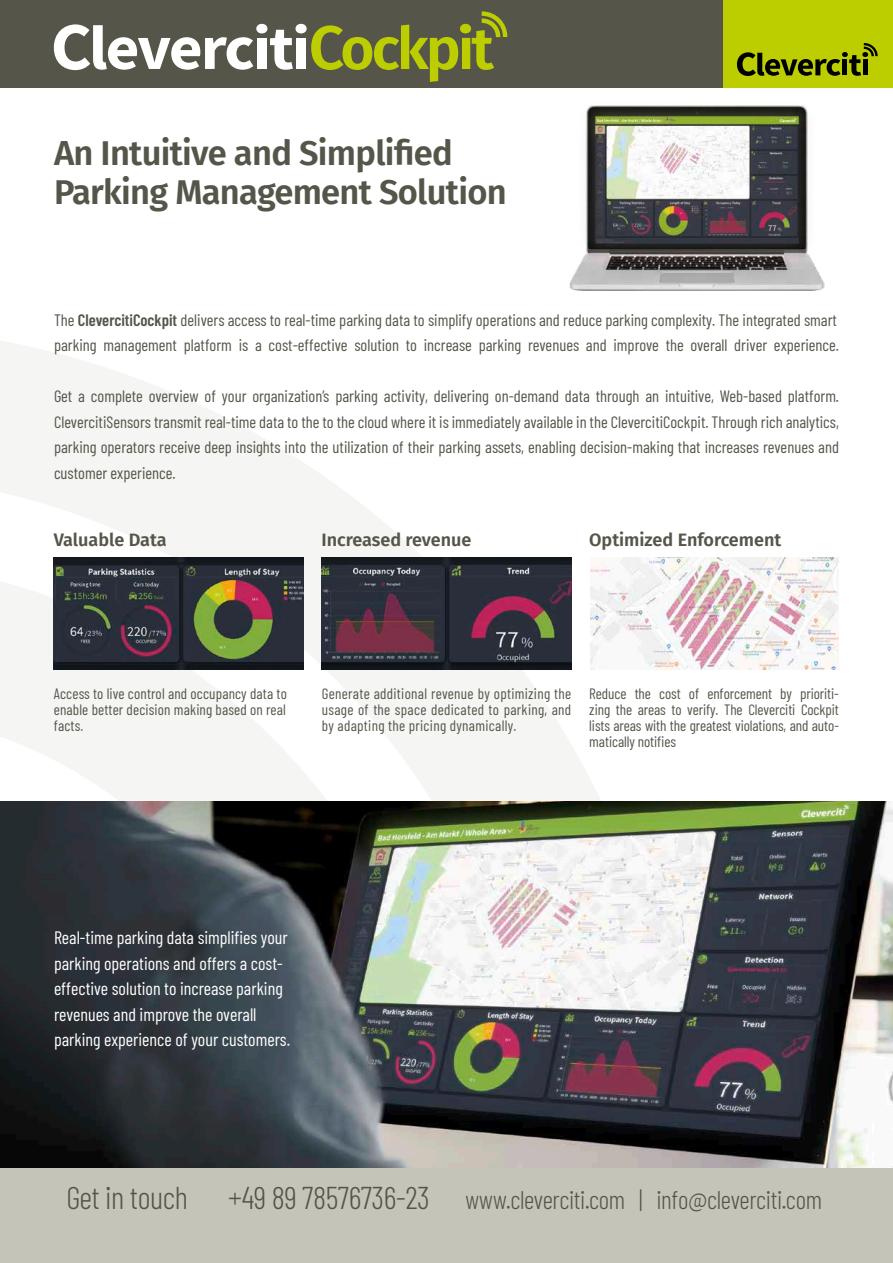
<style>
.page{position:relative;width:893px;height:1263px;background:#fff}
.page>*{position:absolute;margin:0;border:0;box-sizing:border-box;transform-origin:0 0}
.t1{font:600 34.5px/39px "Fira Sans";letter-spacing:-.02em;color:#56554a}
.t2{font:300 31.5px "Barlow Condensed";letter-spacing:-.015em;color:#56554a}
.t3{font:300 25.5px "Barlow Condensed";letter-spacing:-.015em;color:#56554a}
.t4{font:18px/25.5px "Barlow Condensed";color:#fff}
.t5{font:600 18px "Fira Sans";color:#56554a}
.t6{font:16.5px/25.5px "Barlow Condensed";color:#56554a}
.t7{font:15px/16.2px "Barlow Condensed";letter-spacing:.01em;color:#56554a;text-align:justify}
.s1{font-weight:600}
.s2{font-size:31.5px}
</style>
<div class="page">
<svg style="left:0;top:341px;width:684px;height:460px"></svg>
<img style="left:0;top:801px;width:893px;height:368px">
<div style="left:0;top:0;width:723px;height:87px;background:#56554a"></div>
<img style="left:54px;top:558px;width:250px;height:112px">
<img style="left:322px;top:558px;width:249px;height:112px">
<img style="left:590px;top:558px;width:249px;height:112px">
<div style="left:0;top:1169px;width:893px;height:94px;background:#c5c4b9"></div>
<svg style="left:311px;top:11px;width:196px;height:71px"></svg>
<svg style="left:54px;top:24px;width:199px;height:46px"></svg>
<div style="left:256px;top:24px;width:11px;height:9px;background:#fff;border-radius:50%"></div>
<div style="left:257px;top:38px;width:10px;height:31px;background:#fff"></div>
<svg style="left:270px;top:30px;width:23px;height:40px"></svg>
<div style="left:296px;top:38px;width:10px;height:31px;background:#fff"></div>
<div style="left:295px;top:24px;width:12px;height:9px;background:#fff;border-radius:50%"></div>
<div style="left:460px;top:24px;width:11px;height:9px;background:#bcce00;border-radius:50%"></div>
<img style="left:487px;top:69px;width:406px;height:222px">
<div style="left:723px;top:0;width:170px;height:87px;background:#bcce00"></div>
<svg style="left:737px;top:43px;width:141px;height:32px"></svg>
<h1 class="t1" style="left:54px;top:131px;width:454px">An Intuitive and Simplified<br>Parking Management Solution</h1>
<p class="t6" style="left:54px;top:306px;width:786px">The <span class="s1">ClevercitiCockpit</span> delivers access to real-time parking data to simplify operations and reduce parking complexity. The integrated smart parking management platform is a cost-effective solution to increase parking revenues and improve the overall driver experience.</p>
<p class="t6" style="left:54px;top:382px;width:787px;text-align:justify">Get a complete overview of your organization’s parking activity, delivering on-demand data through an intuitive, Web-based platform.<br>ClevercitiSensors transmit real-time data to the to the cloud where it is immediately available in the ClevercitiCockpit. Through rich analytics, parking operators receive deep insights into the utilization of their parking assets, enabling decision-making that increases revenues and customer experience.</p>
<p class="t5" style="left:54px;top:525px;width:114px">Valuable Data</p>
<p class="t5" style="left:321px;top:525px;width:152px">Increased revenue</p>
<p class="t5" style="left:589px;top:525px;width:194px">Optimized Enforcement</p>
<p class="t7" style="left:54px;top:684px;width:235px">Access to live control and occupancy data to enable better decision making based on real facts.</p>
<p class="t7" style="left:322px;top:684px;width:251px">Generate additional revenue by optimizing the usage of the space dedicated to parking, and by adapting the pricing dynamically.</p>
<p class="t7" style="left:589px;top:684px;width:251px">Reduce the cost of enforcement by prioriti&shy;zing the areas to verify. The Cleverciti Cockpit lists areas with the greatest violations, and auto&shy;matically notifies</p>
<p class="t4" style="left:54px;top:924px;width:238px">Real-time parking data simplifies your parking operations and offers a cost&shy;effective solution to increase parking revenues and improve the overall parking experience of your customers.</p>
<h2 class="t2" style="left:66px;top:1175px;width:123px">Get in touch</h2>
<h3 class="t3" style="left:228px;top:1181px;width:595px"><span class="s2">+49 89 78576736-23</span> www.cleverciti.com | info@cleverciti.com</h3>
</div>
